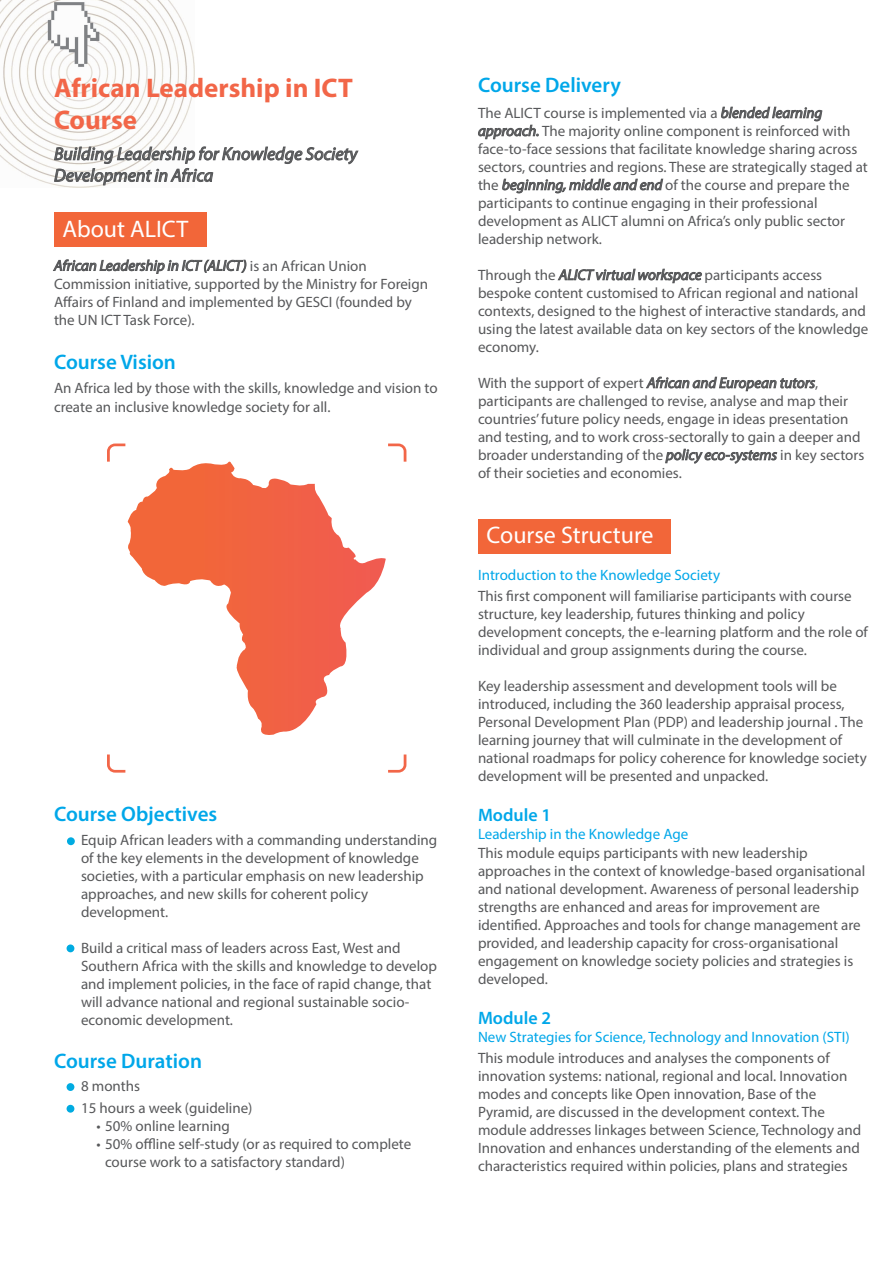
<style>
.page{position:relative;width:893px;height:1263px;background:#fff}
.page>*{position:absolute;margin:0;border:0;box-sizing:border-box;transform-origin:0 0}
.t1{font:700 27px "Myriad Pro";color:#f26648}
.t2{font:24px "Myriad Pro";color:#fff}
.t3{font:600 21px "Myriad Pro";color:#00a7e9}
.t4{font:italic 18px "Myriad Pro";color:#57585a}
.t5{font:600 18px "Myriad Pro";color:#00a7e9}
.t6{font:15px/18px "Myriad Pro";color:#57585a}
.t7{font:15px "Myriad Pro";color:#00a7e9}
.t8{font:italic 15px "Myriad Pro";color:#57585a}
.s1{font-style:normal}
.s2{font-style:italic}
</style>
<div class="page">
<div style="left:478px;top:520px;width:192px;height:34px;background:#f26639"></div>
<div style="left:54px;top:213px;width:152px;height:34px;background:#f26639"></div>
<img style="left:0;top:0;width:195px;height:187px">
<svg style="left:54px;top:146px;width:305px;height:40px"></svg>
<svg style="left:53px;top:259px;width:194px;height:15px"></svg>
<svg style="left:721px;top:106px;width:102px;height:16px"></svg>
<svg style="left:478px;top:124px;width:61px;height:16px"></svg>
<svg style="left:502px;top:178px;width:162px;height:16px"></svg>
<svg style="left:557px;top:268px;width:145px;height:16px"></svg>
<svg style="left:646px;top:376px;width:170px;height:16px"></svg>
<svg style="left:665px;top:448px;width:113px;height:16px"></svg>
<svg style="left:107px;top:443px;width:18px;height:19px"></svg>
<svg style="left:107px;top:754px;width:18px;height:19px"></svg>
<svg style="left:388px;top:443px;width:18px;height:19px"></svg>
<svg style="left:388px;top:754px;width:18px;height:19px"></svg>
<svg style="left:127px;top:461px;width:259px;height:274px"></svg>
<div style="left:67px;top:837px;width:8px;height:8px;background:#00abe1;border-radius:50%"></div>
<div style="left:67px;top:944px;width:7px;height:8px;background:#00abe1;border-radius:50%"></div>
<div style="left:67px;top:1083px;width:7px;height:8px;background:#00abe1;border-radius:50%"></div>
<div style="left:67px;top:1105px;width:7px;height:8px;background:#00abe1;border-radius:50%"></div>
<p class="t1" style="left:54px;top:70px;width:300px">African Leadership in ICT</p>
<p class="t1" style="left:54px;top:102px;width:85px">Course</p>
<p class="t4" style="left:54px;top:143px;width:305px">Building Leadership for Knowledge Society</p>
<p class="t4" style="left:54px;top:164px;width:161px">Development in Africa</p>
<p class="t2" style="left:63px;top:214px;width:127px">About ALICT</p>
<p class="t8" style="left:54px;top:256px;width:314px">African Leadership in ICT (ALICT) <span class="s1">is an African Union</span></p>
<p class="t6" style="left:54px;top:274px;width:376px">Commission initiative, supported by the Ministry for Foreign</p>
<p class="t6" style="left:54px;top:292px;width:359px">Affairs of Finland and implemented by GESCI (founded by</p>
<p class="t6" style="left:54px;top:311px;width:142px">the UN ICT Task Force).</p>
<p class="t3" style="left:54px;top:348px;width:123px">Course Vision</p>
<p class="t6" style="left:54px;top:378px;width:385px">An Africa led by those with the skills, knowledge and vision to</p>
<p class="t6" style="left:54px;top:397px;width:278px">create an inclusive knowledge society for all.</p>
<p class="t3" style="left:54px;top:801px;width:165px">Course Objectives</p>
<p class="t6" style="left:81px;top:831px;width:358px;text-indent:-13px">• Equip African leaders with a commanding understanding of the key elements in the development of knowledge societies, with a particular emphasis on new leadership approaches, and new skills for coherent policy development.</p>
<p class="t6" style="left:81px;top:939px;width:357px;text-indent:-13px">• Build a critical mass of leaders across East, West and Southern Africa with the skills and knowledge to develop and implement policies, in the face of rapid change, that will advance national and regional sustainable socio&shy;economic development.</p>
<p class="t3" style="left:54px;top:1048px;width:150px">Course Duration</p>
<p class="t6" style="left:68px;top:1076px;width:73px">• 8 months</p>
<p class="t6" style="left:68px;top:1099px;width:186px">• 15 hours a week (guideline)</p>
<p class="t6" style="left:97px;top:1117px;width:135px">• 50% online learning</p>
<p class="t6" style="left:105px;top:1135px;width:308px;text-indent:-9px">• 50% offline self-study (or as required to complete course work to a satisfactory standard)</p>
<p class="t3" style="left:478px;top:72px;width:144px">Course Delivery</p>
<p class="t6" style="left:478px;top:104px;width:346px">The ALICT course is implemented via a <span class="s2">blended learning</span></p>
<p class="t6" style="left:478px;top:122px;width:374px"><span class="s2">approach.</span> The majority online component is reinforced with</p>
<p class="t6" style="left:478px;top:140px;width:381px">face-to-face sessions that facilitate knowledge sharing across</p>
<p class="t6" style="left:478px;top:158px;width:391px">sectors, countries and regions. These are strategically staged at</p>
<p class="t6" style="left:478px;top:176px;width:373px">the <span class="s2">beginning, middle and end</span> of the course and prepare the</p>
<p class="t6" style="left:478px;top:194px;width:341px">participants to continue engaging in their professional</p>
<p class="t6" style="left:478px;top:212px;width:369px">development as ALICT alumni on Africa’s only public sector</p>
<p class="t6" style="left:478px;top:230px;width:126px">leadership network.</p>
<p class="t6" style="left:478px;top:266px;width:346px">Through the <span class="s2">ALICT virtual workspace</span> participants access</p>
<p class="t6" style="left:478px;top:284px;width:382px">bespoke content customised to African regional and national</p>
<p class="t6" style="left:478px;top:302px;width:389px">contexts, designed to the highest of interactive standards, and</p>
<p class="t6" style="left:478px;top:320px;width:392px">using the latest available data on key sectors of the knowledge</p>
<p class="t6" style="left:478px;top:338px;width:62px">economy.</p>
<p class="t6" style="left:478px;top:374px;width:388px">With the support of expert <span class="s2">African and European tutors</span>, participants are challenged to revise, analyse and map their countries’ future policy needs, engage in ideas presentation and testing, and to work cross-sectorally to gain a deeper and broader understanding of the <span class="s2">policy eco-systems</span> in key sectors of their societies and economies.</p>
<p class="t2" style="left:486px;top:520px;width:169px">Course Structure</p>
<p class="t7" style="left:478px;top:566px;width:244px">Introduction to the Knowledge Society</p>
<p class="t6" style="left:478px;top:587px;width:375px">This first component will familiarise participants with course</p>
<p class="t6" style="left:478px;top:605px;width:391px">structure, key leadership, futures thinking and policy development concepts, the e-learning platform and the role of individual and group assignments during the course.</p>
<p class="t6" style="left:478px;top:677px;width:390px">Key leadership assessment and development tools will be introduced, including the 360 leadership appraisal process, Personal Development Plan (PDP) and leadership journal . The learning journey that will culminate in the development of national roadmaps for policy coherence for knowledge society development will be presented and unpacked.</p>
<p class="t5" style="left:478px;top:803px;width:75px">Module 1</p>
<p class="t7" style="left:478px;top:824px;width:212px">Leadership in the Knowledge Age</p>
<p class="t6" style="left:478px;top:844px;width:331px">This module equips participants with new leadership</p>
<p class="t6" style="left:478px;top:862px;width:389px">approaches in the context of knowledge-based organisational</p>
<p class="t6" style="left:478px;top:880px;width:382px">and national development. Awareness of personal leadership</p>
<p class="t6" style="left:478px;top:898px;width:384px">strengths are enhanced and areas for improvement are identified. Approaches and tools for change management are provided, and leadership capacity for cross-organisational engagement on knowledge society policies and strategies is developed.</p>
<p class="t5" style="left:478px;top:1006px;width:75px">Module 2</p>
<p class="t7" style="left:478px;top:1028px;width:373px">New Strategies for Science, Technology and Innovation (STI)</p>
<p class="t6" style="left:478px;top:1049px;width:385px">This module introduces and analyses the components of innovation systems: national, regional and local. Innovation modes and concepts like Open innovation, Base of the Pyramid, are discussed in the development context. The module addresses linkages between Science, Technology and Innovation and enhances understanding of the elements and characteristics required within policies, plans and strategies</p>
</div>
